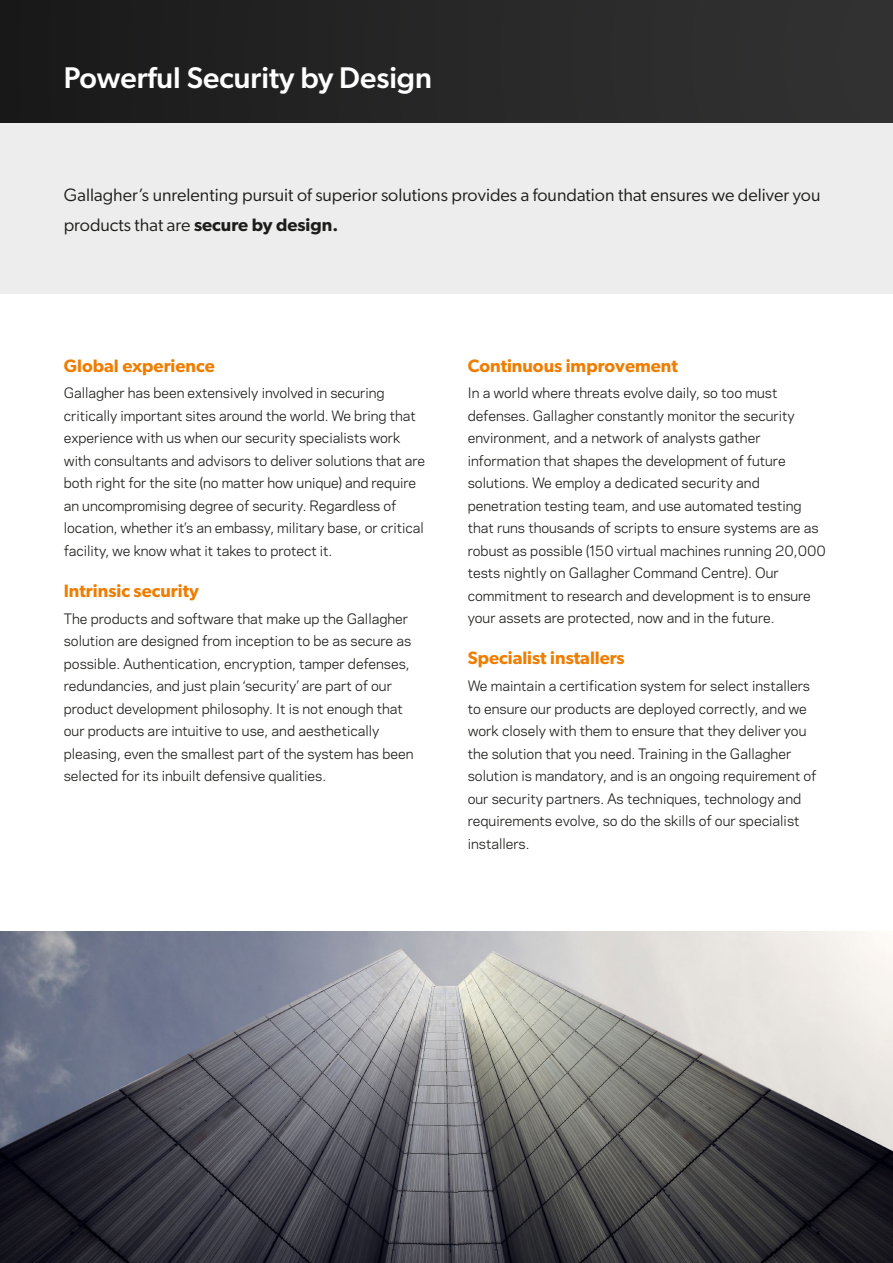
<style>
.page{position:relative;width:893px;height:1263px;background:#fff}
.page>*{position:absolute;margin:0;border:0;box-sizing:border-box;transform-origin:0 0}
.Top_Section_Header{font:500 30px "Gibson";color:#fff}
.PAGE_Leading_Paragraph{font:18px/30px "Gibson";color:#1d1d1b}
.PAGE_Subheader_-_SINGLE_Column{font:600 18px "Gibson";color:#ef7d00}
.PAGE_Bodycopy{font:13.5px/22.5px "Galaxie Polaris";color:#1d1d1b}
.s1{font-weight:600}
</style>
<div class="page">
<div style="left:0;top:0;width:893px;height:123px;background:linear-gradient(to right,#191919,#333)"></div>
<div style="left:0;top:123px;width:893px;height:170px;background:#eeeded"></div>
<img style="left:0;top:931px;width:893px;height:332px">
<p class="Top_Section_Header" style="left:64px;top:59px;width:370px">Powerful Security by Design</p>
<p class="PAGE_Leading_Paragraph" style="left:64px;top:179px;width:758px">Gallagher’s unrelenting pursuit of superior solutions provides a foundation that ensures we deliver you products that are <span class="s1">secure by design.</span></p>
<p class="PAGE_Subheader_-_SINGLE_Column" style="left:64px;top:355px;width:153px">Global experience</p>
<p class="PAGE_Bodycopy" style="left:64px;top:381px;width:363px">Gallagher has been extensively involved in securing critically important sites around the world. We bring that experience with us when our security specialists work with consultants and advisors to deliver solutions that are both right for the site (no matter how unique) and require an uncompromising degree of security. Regardless of location, whether it’s an embassy, military base, or critical facility, we know what it takes to protect it.</p>
<p class="PAGE_Subheader_-_SINGLE_Column" style="left:64px;top:580px;width:137px">Intrinsic security</p>
<p class="PAGE_Bodycopy" style="left:64px;top:606px;width:351px">The products and software that make up the Gallagher solution are designed from inception to be as secure as possible. Authentication, encryption, tamper defenses, redundancies, and just plain ‘security’ are part of our product development philosophy. It is not enough that our products are intuitive to use, and aesthetically pleasing, even the smallest part of the system has been selected for its inbuilt defensive qualities.</p>
<p class="PAGE_Subheader_-_SINGLE_Column" style="left:468px;top:355px;width:212px">Continuous improvement</p>
<p class="PAGE_Bodycopy" style="left:468px;top:381px;width:360px">In a world where threats evolve daily, so too must defenses. Gallagher constantly monitor the security environment, and a network of analysts gather information that shapes the development of future solutions. We employ a dedicated security and penetration testing team, and use automated testing that runs thousands of scripts to ensure systems are as robust as possible (150 virtual machines running 20,000 tests nightly on Gallagher Command Centre). Our commitment to research and development is to ensure your assets are protected, now and in the future.</p>
<p class="PAGE_Subheader_-_SINGLE_Column" style="left:468px;top:647px;width:158px">Specialist installers</p>
<p class="PAGE_Bodycopy" style="left:468px;top:674px;width:350px">We maintain a certification system for select installers to ensure our products are deployed correctly, and we work closely with them to ensure that they deliver you the solution that you need. Training in the Gallagher solution is mandatory, and is an ongoing requirement of our security partners. As techniques, technology and requirements evolve, so do the skills of our specialist installers.</p>
</div>
